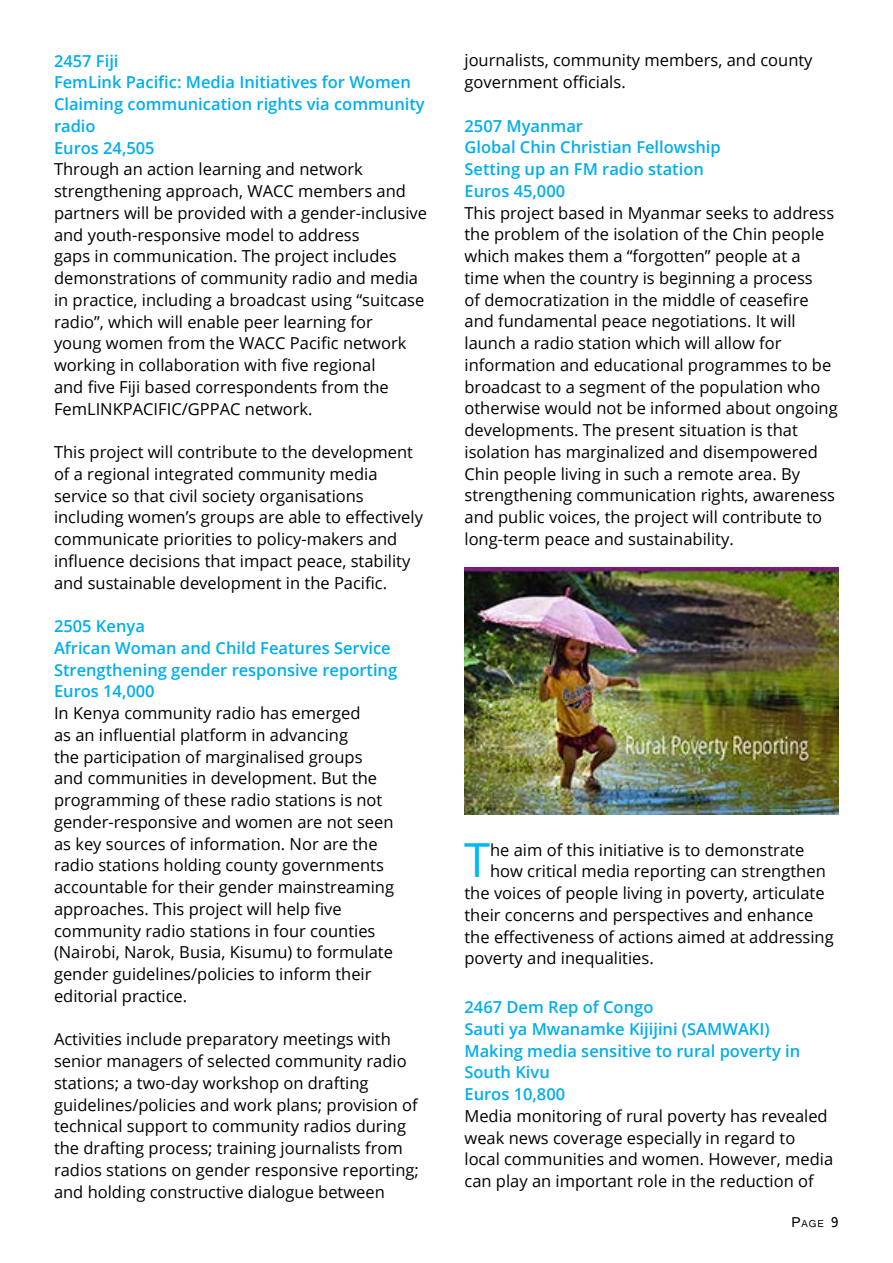
<style>
.page{position:relative;width:893px;height:1263px;background:#fff}
.page>*{position:absolute;margin:0;border:0;box-sizing:border-box;transform-origin:0 0}
.t1{font:46.95px "Open Sans";color:#00b9f1}
.t2{font:16.5px/21.8px "Open Sans";color:#000}
.t3{font:600 16.5px/21.8px "Open Sans";color:#00aeef}
.t4{font:10.5px "Gautami";color:#000}
.s1{font-size:15px}
</style>
<div class="page">
<img style="left:464px;top:567px;width:375px;height:248px">
<p class="t3" style="left:54px;top:49px;width:372px">2457 Fiji<br>FemLink Pacific: Media Initiatives for Women<br>Claiming communication rights via community radio<br>Euros 24,505</p>
<p class="t2" style="left:54px;top:158px;width:375px">Through an action learning and network strengthening approach, WACC members and partners will be provided with a gender-inclusive and youth-responsive model to address<br>gaps in communication. The project includes demonstrations of community radio and media in practice, including a broadcast using “suitcase radio”, which will enable peer learning for<br>young women from the WACC Pacific network working in collaboration with five regional<br>and five Fiji based correspondents from the FemLINKPACIFIC/GPPAC network.</p>
<p class="t2" style="left:54px;top:441px;width:370px">This project will contribute to the development of a regional integrated community media service so that civil society organisations including women’s groups are able to effectively communicate priorities to policy-makers and influence decisions that impact peace, stability and sustainable development in the Pacific.</p>
<p class="t3" style="left:54px;top:615px;width:345px">2505 Kenya<br>African Woman and Child Features Service<br>Strengthening gender responsive reporting<br>Euros 14,000</p>
<p class="t2" style="left:54px;top:702px;width:342px">In Kenya community radio has emerged<br>as an influential platform in advancing<br>the participation of marginalised groups and communities in development. But the programming of these radio stations is not gender-responsive and women are not seen as key sources of information. Nor are the radio stations holding county governments accountable for their gender mainstreaming approaches. This project will help five community radio stations in four counties (Nairobi, Narok, Busia, Kisumu) to formulate gender guidelines/policies to inform their editorial practice.</p>
<p class="t2" style="left:54px;top:1028px;width:366px">Activities include preparatory meetings with senior managers of selected community radio stations; a two-day workshop on drafting guidelines/policies and work plans; provision of technical support to community radios during the drafting process; training journalists from radios stations on gender responsive reporting; and holding constructive dialogue between</p>
<p class="t2" style="left:464px;top:49px;width:350px">journalists, community members, and county government officials.</p>
<p class="t3" style="left:464px;top:115px;width:258px">2507 Myanmar<br>Global Chin Christian Fellowship<br>Setting up an FM radio station<br>Euros 45,000</p>
<p class="t2" style="left:464px;top:201px;width:375px">This project based in Myanmar seeks to address the problem of the isolation of the Chin people which makes them a “forgotten” people at a time when the country is beginning a process<br>of democratization in the middle of ceasefire and fundamental peace negotiations. It will launch a radio station which will allow for information and educational programmes to be broadcast to a segment of the population who otherwise would not be informed about ongoing developments. The present situation is that isolation has marginalized and disempowered Chin people living in such a remote area. By strengthening communication rights, awareness and public voices, the project will contribute to long-term peace and sustainability.</p>
<h1 class="t1" style="left:464px;top:828px;width:27px">T</h1>
<p class="t2" style="left:490px;top:838px;width:316px">he aim of this initiative is to demonstrate</p>
<p class="t2" style="left:490px;top:860px;width:337px">how critical media reporting can strengthen</p>
<p class="t2" style="left:464px;top:882px;width:362px">the voices of people living in poverty, articulate</p>
<p class="t2" style="left:464px;top:904px;width:350px">their concerns and perspectives and enhance</p>
<p class="t2" style="left:464px;top:925px;width:371px">the effectiveness of actions aimed at addressing</p>
<p class="t2" style="left:464px;top:947px;width:191px">poverty and inequalities.</p>
<p class="t3" style="left:464px;top:996px;width:337px">2467 Dem Rep of Congo<br>Sauti ya Mwanamke Kijijini (SAMWAKI)<br>Making media sensitive to rural poverty in<br>South Kivu<br>Euros 10,800</p>
<p class="t2" style="left:464px;top:1105px;width:370px">Media monitoring of rural poverty has revealed weak news coverage especially in regard to local communities and women. However, media can play an important role in the reduction of</p>
<p class="t4" style="left:791px;top:1217px;width:49px"><span class="s1">P</span>age <span class="s1">9</span></p>
</div>
